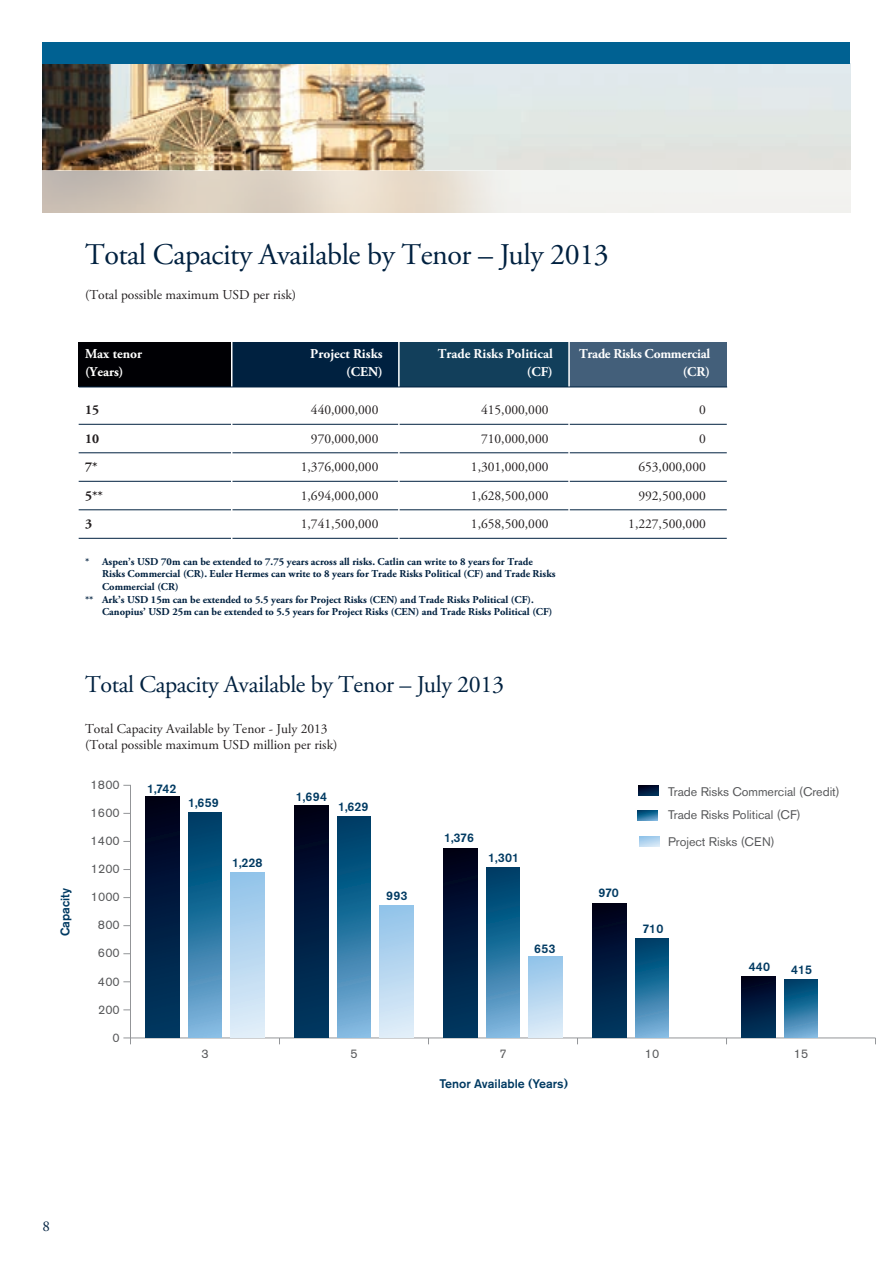
<style>
.page{position:relative;width:893px;height:1263px;background:#fff}
.page>*{position:absolute;margin:0;border:0;box-sizing:border-box;transform-origin:0 0}
.t1{font:30px "Adobe Garamond Pro";letter-spacing:-.015em;color:#002140}
.t2{font:24px "Adobe Garamond Pro";letter-spacing:-.015em;color:#002140}
.t3{font:15px "Adobe Garamond Pro";color:#002140}
.Bold_text_-_Table{font:13.5px/16.2px "Adobe Garamond Pro";color:#231f20}
.Introduction{font:700 13.5px "Adobe Garamond Pro";color:#fff}
.Introduction-2{font:700 13.5px "Adobe Garamond Pro";letter-spacing:-.02em;color:#fff}
.Bold_text_-_Table-2{font:700 13.5px "Adobe Garamond Pro";color:#231f20}
.t4{font:12.45px/22.8px "Akzidenz Grotesk BE";color:#57585a}
.t5{font:500 12.45px "Akzidenz Grotesk BE";color:#003a62}
.Introduction-3{font:700 10.5px/12.6px "Adobe Garamond Pro";color:#002140}
</style>
<div class="page">
<div style="left:79px;top:342px;width:153px;height:45px;background:#000004"></div>
<hr style="left:130px;top:1037px;width:745px;height:1px;background:#939598">
<hr style="left:130px;top:785px;width:1px;height:253px;background:#939598">
<svg style="left:123px;top:1037px;width:8px;height:7px"></svg>
<svg style="left:639px;top:837px;width:20px;height:9px"></svg>
<div style="left:230px;top:873px;width:34px;height:165px;background:linear-gradient(to bottom,#91c3e9,#e2eef9)"></div>
<div style="left:379px;top:906px;width:34px;height:132px;background:linear-gradient(to bottom,#91c3e9,#e1edf8)"></div>
<div style="left:528px;top:956px;width:34px;height:82px;background:linear-gradient(to bottom,#92c3e9,#deecf8)"></div>
<hr style="left:677px;top:1038px;width:34px;height:1px;background:#cecfd0">
<hr style="left:826px;top:1038px;width:34px;height:1px;background:#cecfd0">
<svg style="left:638px;top:810px;width:20px;height:10px"></svg>
<svg style="left:188px;top:812px;width:34px;height:226px;background:#2e76a0"></svg>
<svg style="left:337px;top:816px;width:34px;height:222px;background:#2e75a0"></svg>
<svg style="left:486px;top:867px;width:34px;height:171px;background:#2e75a0"></svg>
<svg style="left:635px;top:938px;width:34px;height:100px;background:#2d75a0"></svg>
<svg style="left:784px;top:980px;width:34px;height:58px;background:#2c759f"></svg>
<svg style="left:638px;top:786px;width:20px;height:10px"></svg>
<div style="left:146px;top:796px;width:34px;height:242px;background:linear-gradient(to bottom,#000018,#003a65)"></div>
<div style="left:295px;top:806px;width:34px;height:232px;background:linear-gradient(to bottom,#000019,#003a65)"></div>
<div style="left:444px;top:849px;width:34px;height:189px;background:linear-gradient(to bottom,#000019,#003a65)"></div>
<div style="left:593px;top:903px;width:34px;height:135px;background:linear-gradient(to bottom,#000019,#003964)"></div>
<div style="left:742px;top:976px;width:34px;height:62px;background:linear-gradient(to bottom,#00001c,#003760)"></div>
<div style="left:232px;top:342px;width:167px;height:45px;background:#002140"></div>
<div style="left:399px;top:342px;width:171px;height:45px;background:#123f5b"></div>
<div style="left:570px;top:342px;width:157px;height:45px;background:#435f7a"></div>
<hr style="left:79px;top:424px;width:648px;height:1px;background:#002140">
<hr style="left:79px;top:452px;width:648px;height:1px;background:#002140">
<hr style="left:79px;top:481px;width:648px;height:1px;background:#002140">
<hr style="left:79px;top:509px;width:648px;height:1px;background:#002140">
<hr style="left:79px;top:538px;width:648px;height:1px;background:#002140">
<hr style="left:231px;top:338px;width:1px;height:223px;background:#fff">
<hr style="left:398px;top:337px;width:2px;height:207px;background:#fff">
<hr style="left:568px;top:335px;width:2px;height:189px;background:#fff">
<hr style="left:79px;top:387px;width:648px;height:1px;background:#002140">
<img style="left:43px;top:64px;width:807px;height:106px">
<svg style="left:42px;top:170px;width:809px;height:43px"></svg>
<div style="left:43px;top:43px;width:807px;height:21px;background:#006192"></div>
<p class="t1" style="left:85px;top:237px;width:525px">Total Capacity Available by Tenor – July 2013</p>
<p class="Bold_text_-_Table" style="left:85px;top:287px;width:213px">(Total possible maximum USD per risk)</p>
<p class="Introduction" style="left:85px;top:346px;width:59px">Max tenor</p>
<p class="Introduction" style="left:310px;top:346px;width:74px">Project Risks</p>
<p class="Introduction" style="left:438px;top:346px;width:117px">Trade Risks Political</p>
<p class="Introduction-2" style="left:579px;top:346px;width:133px">Trade Risks Commercial</p>
<p class="Introduction" style="left:85px;top:364px;width:40px">(Years)</p>
<p class="Introduction" style="left:346px;top:364px;width:38px">(CEN)</p>
<p class="Introduction" style="left:527px;top:364px;width:27px">(CF)</p>
<p class="Introduction" style="left:683px;top:364px;width:29px">(CR)</p>
<p class="Bold_text_-_Table-2" style="left:85px;top:402px;width:16px">15</p>
<p class="Bold_text_-_Table" style="left:311px;top:402px;width:69px">440,000,000</p>
<p class="Bold_text_-_Table" style="left:481px;top:402px;width:69px">415,000,000</p>
<p class="Bold_text_-_Table" style="left:699px;top:402px;width:8px">0</p>
<p class="Bold_text_-_Table-2" style="left:85px;top:430px;width:16px">10</p>
<p class="Bold_text_-_Table" style="left:311px;top:431px;width:69px">970,000,000</p>
<p class="Bold_text_-_Table" style="left:481px;top:431px;width:69px">710,000,000</p>
<p class="Bold_text_-_Table" style="left:699px;top:431px;width:8px">0</p>
<p class="Bold_text_-_Table-2" style="left:85px;top:459px;width:14px">7*</p>
<p class="Bold_text_-_Table" style="left:301px;top:459px;width:79px">1,376,000,000</p>
<p class="Bold_text_-_Table" style="left:471px;top:459px;width:79px">1,301,000,000</p>
<p class="Bold_text_-_Table" style="left:638px;top:459px;width:69px">653,000,000</p>
<p class="Bold_text_-_Table-2" style="left:85px;top:487px;width:19px">5**</p>
<p class="Bold_text_-_Table" style="left:301px;top:488px;width:79px">1,694,000,000</p>
<p class="Bold_text_-_Table" style="left:471px;top:488px;width:79px">1,628,500,000</p>
<p class="Bold_text_-_Table" style="left:638px;top:488px;width:69px">992,500,000</p>
<p class="Bold_text_-_Table-2" style="left:85px;top:516px;width:9px">3</p>
<p class="Bold_text_-_Table" style="left:301px;top:516px;width:79px">1,741,500,000</p>
<p class="Bold_text_-_Table" style="left:471px;top:516px;width:79px">1,658,500,000</p>
<p class="Bold_text_-_Table" style="left:628px;top:516px;width:79px">1,227,500,000</p>
<p class="Introduction-3" style="left:102px;top:555px;width:455px;text-indent:-17px">* Aspen’s USD 70m can be extended to 7.75 years across all risks. Catlin can write to 8 years for Trade<br>Risks Commercial (CR). Euler Hermes can write to 8 years for Trade Risks Political (CF) and Trade Risks<br>Commercial (CR)</p>
<p class="Introduction-3" style="left:102px;top:593px;width:452px;text-indent:-17px">** Ark’s USD 15m can be extended to 5.5 years for Project Risks (CEN) and Trade Risks Political (CF).<br>Canopius’ USD 25m can be extended to 5.5 years for Project Risks (CEN) and Trade Risks Political (CF)</p>
<p class="t5" style="left:58px;top:936px;width:50px;rotate:-90deg">Capacity</p>
<p class="t2" style="left:85px;top:670px;width:421px">Total Capacity Available by Tenor – July 2013</p>
<p class="Bold_text_-_Table" style="left:85px;top:721px;width:254px">Total Capacity Available by Tenor - July 2013 (Total possible maximum USD million per risk)</p>
<p class="t4" style="left:91px;top:773px;width:31px">1800</p>
<p class="t4" style="left:91px;top:801px;width:31px">1600</p>
<p class="t4" style="left:91px;top:829px;width:31px">1400</p>
<p class="t4" style="left:91px;top:857px;width:30px">1200</p>
<p class="t4" style="left:91px;top:885px;width:30px">1000</p>
<p class="t4" style="left:98px;top:914px;width:23px">800</p>
<p class="t4" style="left:98px;top:942px;width:23px">600</p>
<p class="t4" style="left:98px;top:970px;width:23px">400</p>
<p class="t4" style="left:98px;top:998px;width:23px">200</p>
<p class="t4" style="left:113px;top:1026px;width:9px">0</p>
<p class="t5" style="left:147px;top:781px;width:31px">1,742</p>
<p class="t5" style="left:188px;top:795px;width:32px">1,659</p>
<p class="t5" style="left:232px;top:855px;width:32px">1,228</p>
<p class="t5" style="left:296px;top:789px;width:32px">1,694</p>
<p class="t5" style="left:338px;top:799px;width:32px">1,629</p>
<p class="t5" style="left:386px;top:888px;width:23px">993</p>
<p class="t5" style="left:444px;top:830px;width:31px">1,376</p>
<p class="t5" style="left:488px;top:850px;width:32px">1,301</p>
<p class="t5" style="left:534px;top:941px;width:23px">653</p>
<p class="t5" style="left:599px;top:885px;width:22px">970</p>
<p class="t4" style="left:668px;top:780px;width:173px">Trade Risks Commercial (Credit)<br>Trade Risks Political (CF)</p>
<p class="t4" style="left:668px;top:830px;width:108px">Project Risks (CEN)</p>
<p class="t5" style="left:642px;top:921px;width:22px">710</p>
<p class="t5" style="left:749px;top:959px;width:23px">440</p>
<p class="t5" style="left:791px;top:962px;width:23px">415</p>
<p class="t4" style="left:201px;top:1043px;width:9px">3</p>
<p class="t4" style="left:350px;top:1043px;width:9px">5</p>
<p class="t4" style="left:499px;top:1043px;width:9px">7</p>
<p class="t4" style="left:645px;top:1043px;width:16px">10</p>
<p class="t4" style="left:794px;top:1043px;width:16px">15</p>
<p class="t5" style="left:440px;top:1076px;width:130px">Tenor Available (Years)</p>
<p class="t3" style="left:43px;top:1217px;width:9px">8</p>
</div>
